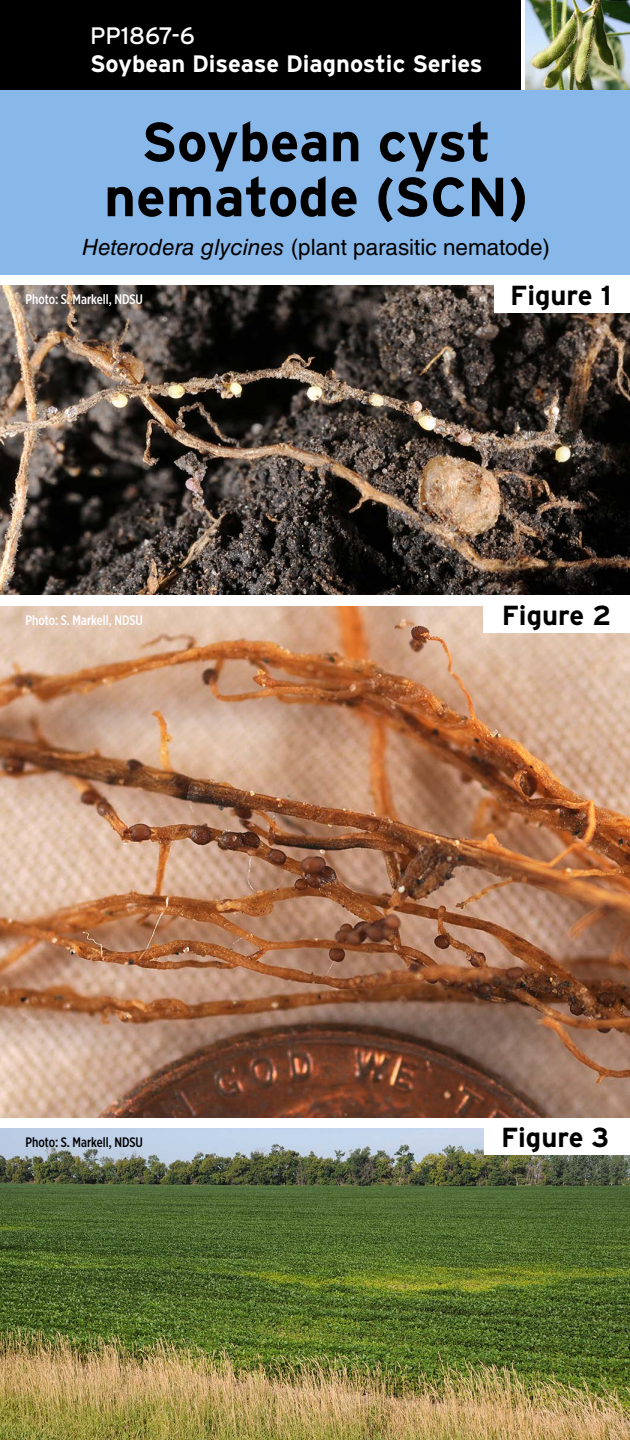
<style>
.page{position:relative;width:630px;height:1440px;background:#fff}
.page>*{position:absolute;margin:0;border:0;box-sizing:border-box;transform-origin:0 0}
.t1{font:700 55px/55px "Interstate";color:#000;text-align:center}
.t2{font:700 27.5px "Interstate";color:#000}
.t3{font:700 23.75px "Interstate";color:#fff}
.t4{font:23.75px "Interstate";color:#fff}
.t5{font:22.5px "Helvetica LT Std";color:#000}
.t6{font:500 13.75px "Gotham X Narrow";color:#fff}
.t7{font:500 13.75px "Gotham X Narrow";color:#000}
.s1{font-style:italic}
</style>
<div class="page">
<img style="left:0;top:1129px;width:630px;height:311px">
<img style="left:0;top:606px;width:630px;height:512px">
<img style="left:0;top:286px;width:630px;height:309px">
<div style="left:0;top:90px;width:630px;height:184px;background:#88b7e9"></div>
<div style="left:0;top:0;width:520px;height:90px;background:#000"></div>
<div style="left:494px;top:278px;width:136px;height:35px;background:#fff"></div>
<div style="left:483px;top:598px;width:147px;height:35px;background:#fff"></div>
<div style="left:485px;top:1125px;width:145px;height:30px;background:#fff"></div>
<img style="left:525px;top:0;width:105px;height:90px">
<p class="t4" style="left:90px;top:22px;width:107px">PP1867-6</p>
<p class="t3" style="left:90px;top:49px;width:394px">Soybean Disease Diagnostic Series</p>
<h1 class="t1" style="left:104px;top:114px;width:426px">Soybean cyst nematode (SCN)</h1>
<p class="t5" style="left:82px;top:234px;width:469px"><span class="s1">Heterodera glycines</span> (plant parasitic nematode)</p>
<p class="t6" style="left:25px;top:291px;width:119px">Photo: S. Markell, NDSU</p>
<p class="t2" style="left:510px;top:278px;width:103px">Figure 1</p>
<p class="t6" style="left:25px;top:612px;width:119px">Photo: S. Markell, NDSU</p>
<p class="t2" style="left:502px;top:598px;width:111px">Figure 2</p>
<p class="t7" style="left:25px;top:1133px;width:119px">Photo: S. Markell, NDSU</p>
<p class="t2" style="left:501px;top:1121px;width:110px">Figure 3</p>
</div>
